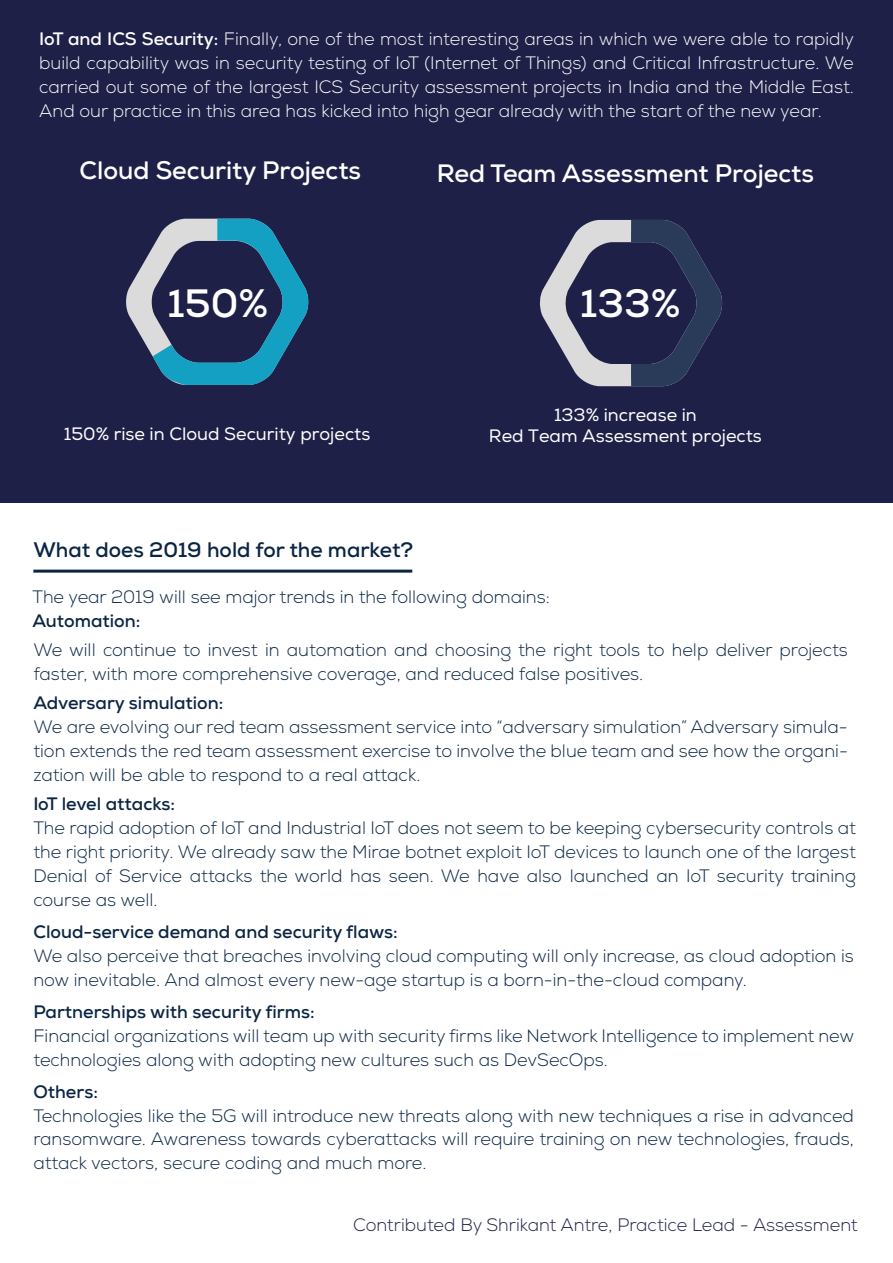
<style>
.page{position:relative;width:893px;height:1263px;background:#fff}
.page>*{position:absolute;margin:0;border:0;box-sizing:border-box;transform-origin:0 0}
.t1{font:700 39.6px "Nexa";color:#fff}
.t2{font:700 25.2px "Nexa";color:#fff}
.t3{font:700 21px "Nexa";color:#0a2544}
.t4{font:300 18px/24px "Nexa";color:#0a2544}
.t5{font:300 18px/24px "Nexa";color:#fff;text-align:justify}
.t6{font:700 18px "Nexa";color:#0a2544}
.t7{font:18px/21.6px "Nexa";color:#fff;text-align:center}
.t8{font:300 18px "Nexa";color:#1f2048}
.s1{font-weight:700}
</style>
<div class="page">
<hr style="left:33px;top:570px;width:379px;height:3px;background:#0a2544">
<div style="left:0;top:0;width:893px;height:502px;background:#1f2048"></div>
<svg style="left:539px;top:220px;width:184px;height:166px"></svg>
<svg style="left:126px;top:219px;width:183px;height:166px"></svg>
<p class="t5" style="left:39px;top:27px;width:816px"><span class="s1">IoT and ICS Security:</span> Finally, one of the most interesting areas in which we were able to rapidly build capability was in security testing of IoT (Internet of Things) and Critical Infrastructure. We carried out some of the largest ICS Security assessment projects in India and the Middle East.<br>And our practice in this area has kicked into high gear already with the start of the new year.</p>
<h2 class="t2" style="left:79px;top:154px;width:283px">Cloud Security Projects</h2>
<h1 class="t1" style="left:168px;top:277px;width:102px">150%</h1>
<p class="t7" style="left:64px;top:423px;width:308px">150% rise in Cloud Security projects</p>
<h2 class="t2" style="left:437px;top:157px;width:379px">Red Team Assessment Projects</h2>
<h1 class="t1" style="left:580px;top:278px;width:101px">133%</h1>
<p class="t7" style="left:489px;top:404px;width:274px">133% increase in<br>Red Team Assessment projects</p>
<p class="t3" style="left:33px;top:536px;width:381px">What does 2019 hold for the market?</p>
<p class="t4" style="left:32px;top:585px;width:519px">The year 2019 will see major trends in the following domains:</p>
<p class="t6" style="left:32px;top:609px;width:109px">Automation:</p>
<p class="t4" style="left:33px;top:638px;width:816px">We will continue to invest in automation and choosing the right tools to help deliver projects faster, with more comprehensive coverage, and reduced false positives.</p>
<p class="t6" style="left:33px;top:691px;width:192px">Adversary simulation:</p>
<p class="t4" style="left:33px;top:715px;width:816px;text-align:justify">We are evolving our red team assessment service into “adversary simulation” Adversary simula&shy;tion extends the red team assessment exercise to involve the blue team and see how the organi&shy;zation will be able to respond to a real attack.</p>
<p class="t6" style="left:33px;top:792px;width:143px">IoT level attacks:</p>
<p class="t4" style="left:33px;top:816px;width:824px;text-align:justify">The rapid adoption of IoT and Industrial IoT does not seem to be keeping cybersecurity controls at the right priority. We already saw the Mirae botnet exploit IoT devices to launch one of the largest Denial of Service attacks the world has seen. We have also launched an IoT security training course as well.</p>
<p class="t6" style="left:33px;top:921px;width:366px">Cloud-service demand and security flaws:</p>
<p class="t4" style="left:33px;top:945px;width:822px">We also perceive that breaches involving cloud computing will only increase, as cloud adoption is now inevitable. And almost every new-age startup is a born-in-the-cloud company.</p>
<p class="t6" style="left:33px;top:1000px;width:283px">Partnerships with security firms:</p>
<p class="t4" style="left:33px;top:1024px;width:822px">Financial organizations will team up with security firms like Network Intelligence to implement new technologies along with adopting new cultures such as DevSecOps.</p>
<p class="t6" style="left:33px;top:1080px;width:66px">Others:</p>
<p class="t4" style="left:33px;top:1104px;width:822px;text-align:justify">Technologies like the 5G will introduce new threats along with new techniques a rise in advanced ransomware. Awareness towards cyberattacks will require training on new technologies, frauds, attack vectors, secure coding and much more.</p>
<p class="t8" style="left:353px;top:1214px;width:506px">Contributed By Shrikant Antre, Practice Lead - Assessment</p>
</div>
